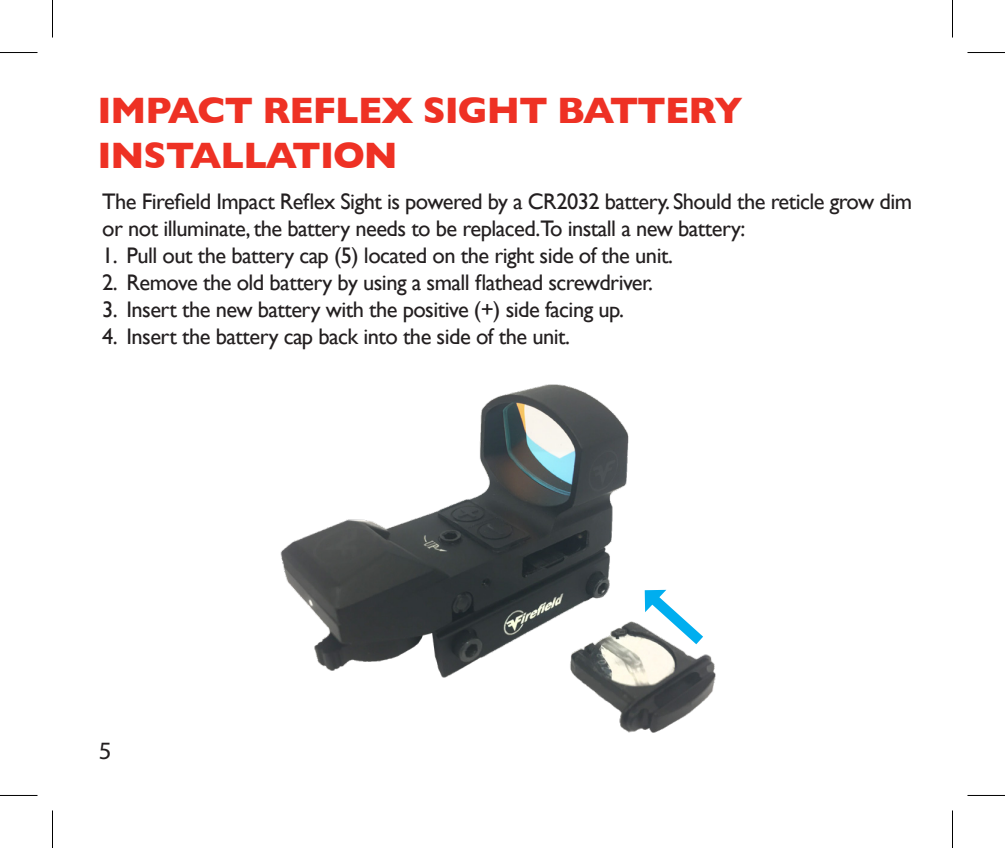
<style>
.page{position:relative;width:1005px;height:848px;background:#fff}
.page>*{position:absolute;margin:0;border:0;box-sizing:border-box;transform-origin:0 0}
.t1{font:700 37.5px "Gill Sans";letter-spacing:-.025em;color:#ee3124}
.t2{font:25px "Myriad Pro";color:#231f20}
.t3{font:22.5px/27px "Gill Sans";letter-spacing:-.025em;color:#231f20}
</style>
<div class="page">
<img style="left:280px;top:384px;width:436px;height:349px">
<svg style="left:645px;top:590px;width:58px;height:54px"></svg>
<hr style="left:0;top:52px;width:38px;height:1px;background:#000">
<hr style="left:968px;top:52px;width:37px;height:1px;background:#000">
<hr style="left:0;top:795px;width:38px;height:1px;background:#000">
<hr style="left:968px;top:795px;width:37px;height:1px;background:#000">
<hr style="left:52px;top:0;width:1px;height:38px;background:#000">
<hr style="left:52px;top:810px;width:1px;height:38px;background:#000">
<hr style="left:952px;top:0;width:1px;height:38px;background:#000">
<hr style="left:952px;top:810px;width:1px;height:38px;background:#000">
<p class="t1" style="left:98px;top:81px;width:647px">IMPACT REFLEX SIGHT BATTERY</p>
<p class="t1" style="left:98px;top:126px;width:302px">INSTALLATION</p>
<p class="t3" style="left:102px;top:188px;width:812px">The Firefield Impact Reflex Sight is powered by a CR2032 battery. Should the reticle grow dim or not illuminate, the battery needs to be replaced.To install a new battery:</p>
<p class="t3" style="left:102px;top:242px;width:572px">1. Pull out the battery cap (5) located on the right side of the unit.</p>
<p class="t3" style="left:102px;top:269px;width:552px">2. Remove the old battery by using a small flathead screwdriver.</p>
<p class="t3" style="left:102px;top:296px;width:523px">3. Insert the new battery with the positive (+) side facing up.</p>
<p class="t3" style="left:102px;top:323px;width:469px">4. Insert the battery cap back into the side of the unit.</p>
<p class="t2" style="left:99px;top:735px;width:14px">5</p>
</div>
